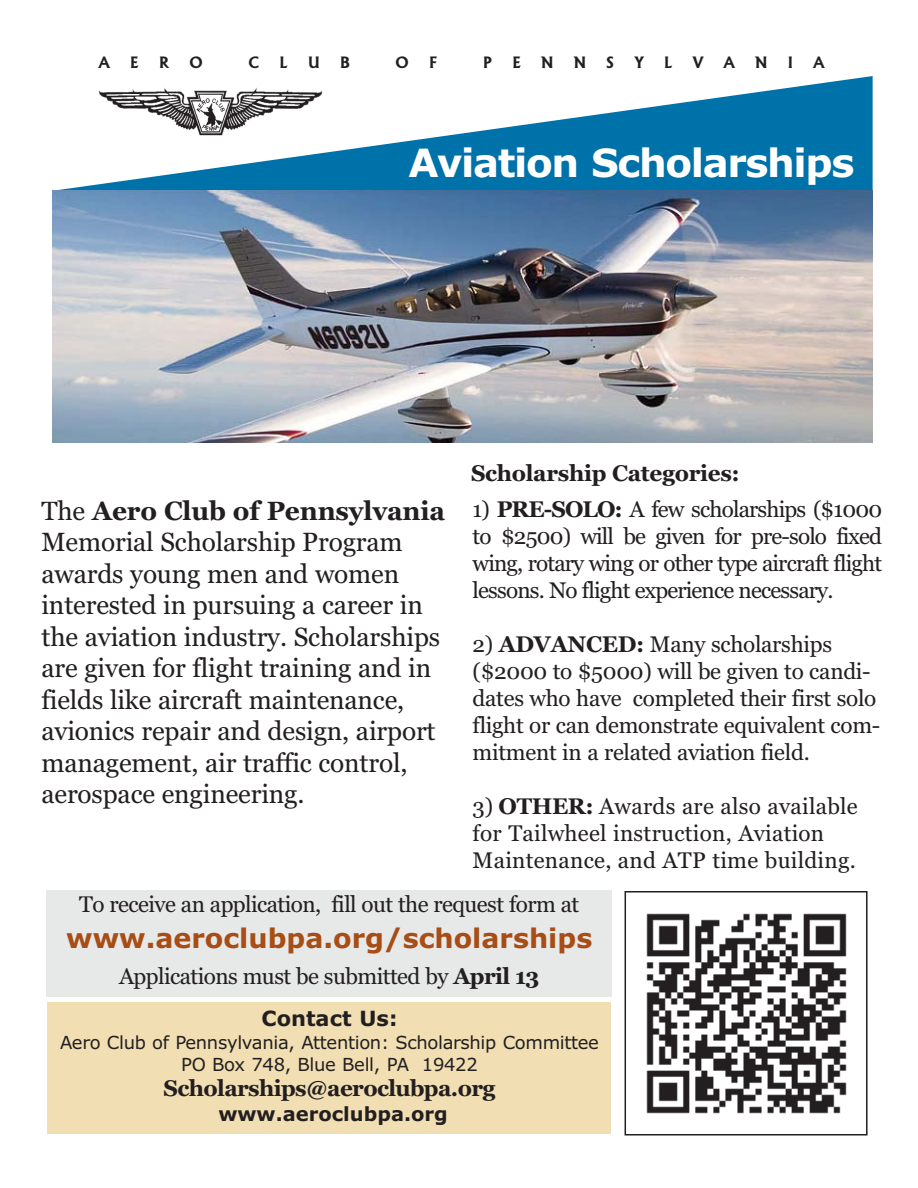
<style>
.page{position:relative;width:918px;height:1188px;background:#fff}
.page>*{position:absolute;margin:0;border:0;box-sizing:border-box;transform-origin:0 0}
.t1{font:700 39px "Verdana";letter-spacing:-.035em;color:#fff}
.t2{font:700 27px "Verdana";color:#a74d15}
.t3{font:26.25px/31.5px "Georgia";letter-spacing:-.005em;color:#231f20}
.t4{font:22.5px/27px "Georgia";letter-spacing:-.01em;color:#231f20;text-align:justify}
.t5{font:22.5px/27px "Georgia";letter-spacing:.01em;color:#231f20}
.t6{font:700 22.5px "Georgia";letter-spacing:-.03em;color:#231f20}
.t7{font:700 21px "Verdana";color:#231f20}
.t8{font:700 19.5px "Verdana";color:#231f20}
.t9{font:18px/21.6px "Verdana";letter-spacing:-.02em;color:#231f20;text-align:center}
.t10{font:700 15px "Albertus";color:#231f20}
.s1{font-weight:700}
</style>
<div class="page">
<svg style="left:52px;top:76px;width:821px;height:115px;fill:#0072aa"></svg>
<div style="left:97px;top:87px;width:245px;height:60px;background:#fff"></div>
<img style="left:98px;top:87px;width:224px;height:49px">
<img style="left:52px;top:191px;width:821px;height:252px">
<div style="left:48px;top:1003px;width:563px;height:131px;background:#f1dfb3"></div>
<div style="left:47px;top:890px;width:565px;height:106px;background:#e7e8e8"></div>
<div style="left:625px;top:891px;width:243px;height:245px;border:2px solid #231f20"></div>
<img style="left:646px;top:913px;width:201px;height:201px">
<p class="t10" style="left:99px;top:54px;width:13px">A</p>
<p class="t10" style="left:130px;top:54px;width:10px">E</p>
<p class="t10" style="left:159px;top:54px;width:11px">R</p>
<p class="t10" style="left:189px;top:54px;width:15px">O</p>
<p class="t10" style="left:248px;top:54px;width:12px">C</p>
<p class="t10" style="left:279px;top:54px;width:10px">L</p>
<p class="t10" style="left:308px;top:54px;width:13px">U</p>
<p class="t10" style="left:340px;top:54px;width:11px">B</p>
<p class="t10" style="left:396px;top:54px;width:15px">O</p>
<p class="t10" style="left:429px;top:54px;width:10px">F</p>
<p class="t10" style="left:483px;top:54px;width:10px">P</p>
<p class="t10" style="left:512px;top:54px;width:10px">E</p>
<p class="t10" style="left:541px;top:54px;width:14px">N</p>
<p class="t10" style="left:574px;top:54px;width:14px">N</p>
<p class="t10" style="left:606px;top:54px;width:9px">S</p>
<p class="t10" style="left:634px;top:54px;width:11px">Y</p>
<p class="t10" style="left:664px;top:54px;width:10px">L</p>
<p class="t10" style="left:693px;top:54px;width:12px">V</p>
<p class="t10" style="left:724px;top:54px;width:13px">A</p>
<p class="t10" style="left:755px;top:54px;width:14px">N</p>
<p class="t10" style="left:788px;top:54px;width:7px">I</p>
<p class="t10" style="left:813px;top:54px;width:13px">A</p>
<h1 class="t1" style="left:408px;top:141px;width:448px">Aviation Scholarships</h1>
<p class="t6" style="left:471px;top:460px;width:270px">Scholarship Categories:</p>
<p class="t3" style="left:41px;top:497px;width:405px">The <span class="s1">Aero Club of Pennsylvania<br></span>Memorial Scholarship Program awards young men and women interested in pursuing a career in the aviation industry. Scholarships are given for flight training and in fields like aircraft maintenance, avionics repair and design, airport management, air traffic control, aerospace engineering.</p>
<p class="t4" style="left:473px;top:497px;width:411px">1) <span class="s1">PRE-SOLO:</span> A few scholarships ($1000 to $2500) will be given for pre-solo fixed wing, rotary wing or other type aircraft flight lessons. No flight experience necessary.</p>
<p class="t4" style="left:473px;top:632px;width:409px;text-align:left">2) <span class="s1">ADVANCED:</span> Many scholarships ($2000 to $5000) will be given to candi&shy;dates who have completed their first solo flight or can demonstrate equivalent com&shy;mitment in a related aviation field.</p>
<p class="t5" style="left:473px;top:794px;width:387px">3) <span class="s1">OTHER:</span> Awards are also available for Tailwheel instruction, Aviation<br>Maintenance, and ATP time building.</p>
<p class="t4" style="left:79px;top:892px;width:502px">To receive an application, fill out the request form at</p>
<p class="t2" style="left:66px;top:923px;width:528px">www.aeroclubpa.org/scholarships</p>
<p class="t4" style="left:119px;top:964px;width:422px">Applications must be submitted by <span class="s1">April 13</span></p>
<p class="t7" style="left:262px;top:1007px;width:137px">Contact Us:</p>
<p class="t9" style="left:60px;top:1032px;width:541px">Aero Club of Pennsylvania, Attention: Scholarship Committee<br>PO Box 748, Blue Bell, PA 19422</p>
<p class="t6" style="left:164px;top:1075px;width:333px">Scholarships@aeroclubpa.org</p>
<p class="t8" style="left:218px;top:1102px;width:231px">www.aeroclubpa.org</p>
</div>
